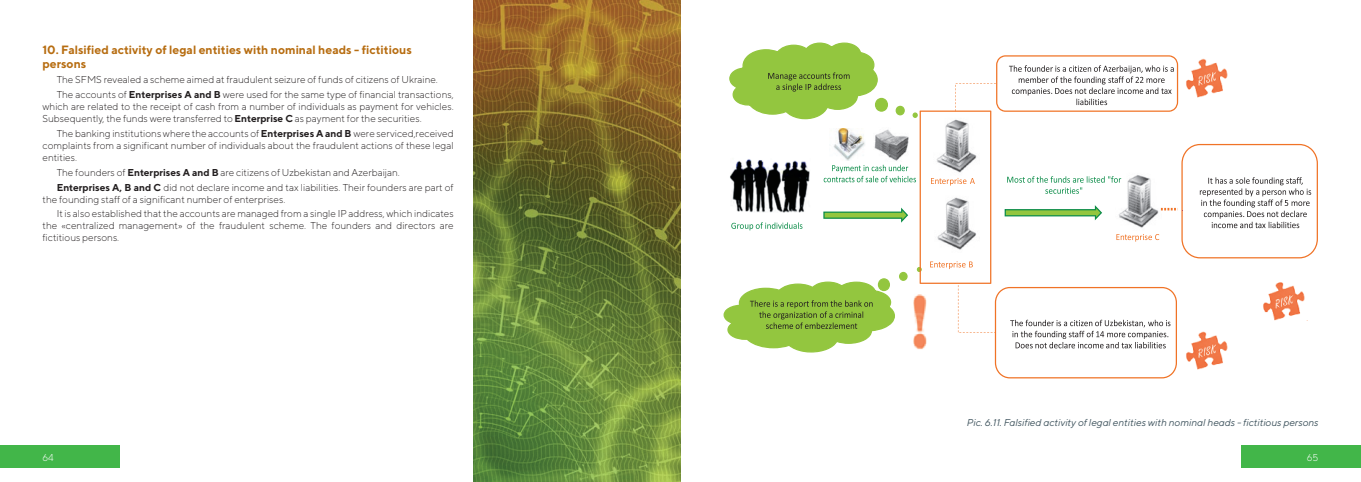
<style>
.page{position:relative;width:1361px;height:482px;background:#fff}
.page>*{position:absolute;margin:0;border:0;box-sizing:border-box;transform-origin:0 0}
.t1{font:700 12px/14.4px "TT Norms";color:#b76d11}
.t2{font:300 10px/12px "TT Norms";color:#231f20}
.t3{font:italic 10px "TT Norms";color:#3e535d}
.t4{font:300 10px "TT Norms";color:#fff}
.s1{font-weight:700}
</style>
<div class="page">
<div style="left:0;top:445px;width:119px;height:23px;background:#42b649"></div>
<div style="left:1242px;top:445px;width:119px;height:23px;background:#42b649"></div>
<svg style="left:723px;top:43px;width:595px;height:335px"></svg>
<img style="left:473px;top:0;width:207px;height:482px">
<p class="t1" style="left:43px;top:42px;width:371px">10. Falsified activity of legal entities with nominal heads - fictitious persons</p>
<p class="t2" style="left:57px;top:72px;width:398px;line-height:14.8px">The SFMS revealed a scheme aimed at fraudulent seizure of funds of citizens of Ukraine.<br>The accounts of <span class="s1">Enterprises A and B</span> were used for the same type of financial transactions,</p>
<p class="t2" style="left:43px;top:100px;width:413px">which are related to the receipt of cash from a number of individuals as payment for vehicles.<br>Subsequently, the funds were transferred to <span class="s1">Enterprise C</span> as payment for the securities.</p>
<p class="t2" style="left:43px;top:127px;width:413px;text-align:justify;text-indent:14px">The banking institutions where the accounts of <span class="s1">Enterprises A and B</span> were serviced,received complaints from a significant number of individuals about the fraudulent actions of these legal entities.</p>
<p class="t2" style="left:57px;top:165px;width:398px;line-height:14.8px">The founders of <span class="s1">Enterprises A and B</span> are citizens of Uzbekistan and Azerbaijan.<br><span class="s1">Enterprises A, B and C</span> did not declare income and tax liabilities. Their founders are part of</p>
<p class="t2" style="left:57px;top:191px;width:398px;line-height:14.8px;text-indent:-14px">the founding staff of a significant number of enterprises.<br>It is also established that the accounts are managed from a single IP address, which indicates</p>
<p class="t2" style="left:43px;top:220px;width:413px">the «centralized management» of the fraudulent scheme. The founders and directors are fictitious persons.</p>
<p class="t3" style="left:967px;top:417px;width:353px">Pic. 6.11. Falsified activity of legal entities with nominal heads - fictitious persons</p>
<p class="t4" style="left:43px;top:452px;width:13px">64</p>
<p class="t4" style="left:1306px;top:452px;width:13px">65</p>
</div>
